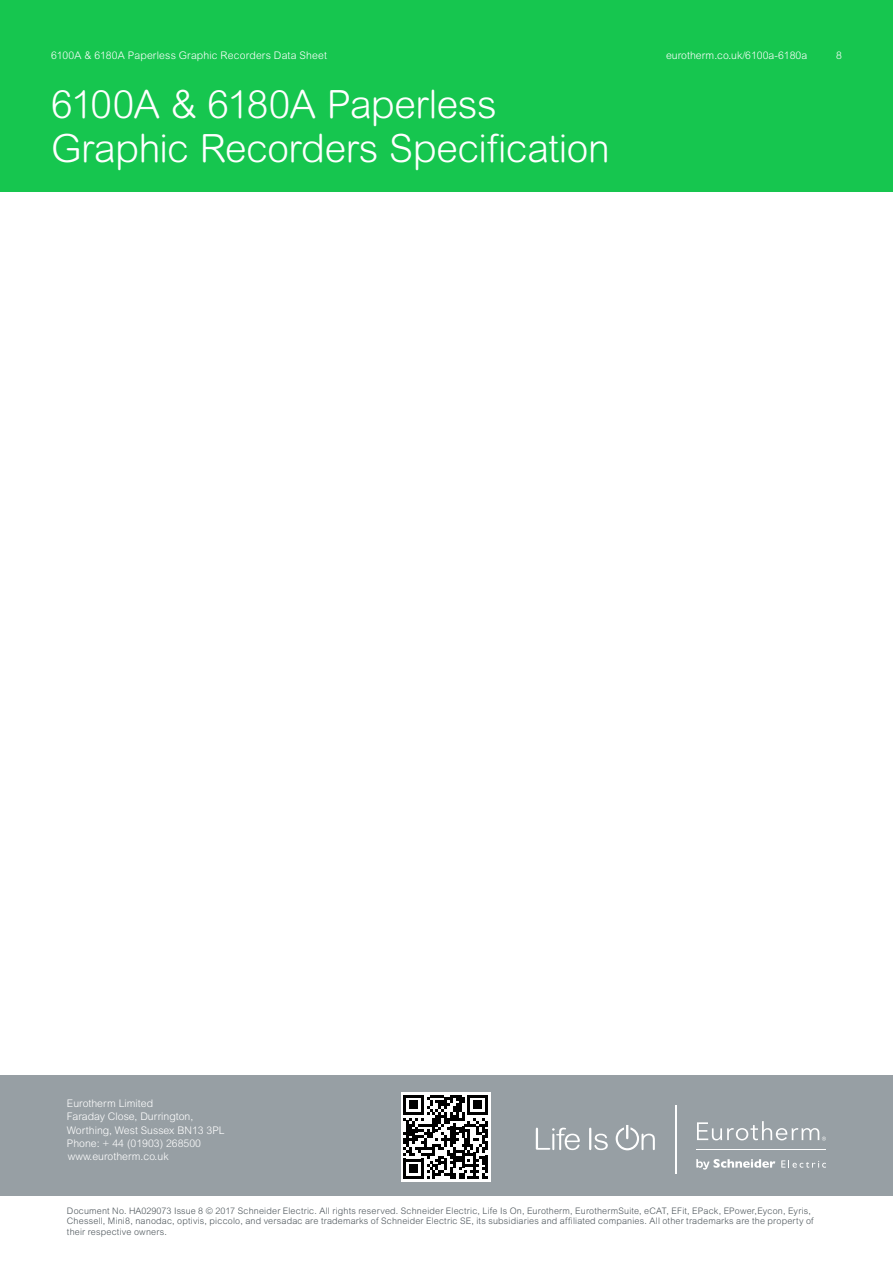
<style>
.page{position:relative;width:893px;height:1263px;background:#fff}
.page>*{position:absolute;margin:0;border:0;box-sizing:border-box;transform-origin:0 0}
.t1{font:300 39px/44.2px "Arial Rounded MT Pro";letter-spacing:-.01em;color:#fff}
.t2{font:300 10.5px/13.4px "Arial MT Std";color:#fff}
.t3{font:300 10.5px "Arial Rounded MT Pro";letter-spacing:.015em;color:#fff}
.t4{font:300 9px/10.5px "Arial MT Std";letter-spacing:.02em;color:#4d555b}
</style>
<div class="page">
<div style="left:0;top:0;width:893px;height:191px;background:#16c64f"></div>
<div style="left:0;top:1076px;width:893px;height:120px;background:#979fa4"></div>
<svg style="left:536px;top:1128px;width:44px;height:22px"></svg>
<svg style="left:589px;top:1128px;width:19px;height:22px"></svg>
<svg style="left:616px;top:1125px;width:39px;height:25px"></svg>
<hr style="left:675px;top:1105px;width:1px;height:68px;background:#fff">
<svg style="left:696px;top:1159px;width:79px;height:10px"></svg>
<svg style="left:781px;top:1160px;width:45px;height:8px"></svg>
<hr style="left:696px;top:1149px;width:130px;height:1px;background:#fff">
<svg style="left:697px;top:1121px;width:129px;height:19px"></svg>
<div style="left:401px;top:1092px;width:89px;height:90px;background:#fff"></div>
<svg style="left:403px;top:1095px;width:85px;height:84px"></svg>
<p class="t3" style="left:51px;top:49px;width:277px">6100A &amp; 6180A Paperless Graphic Recorders Data Sheet</p>
<p class="t2" style="left:666px;top:48px;width:143px">eurotherm.co.uk/6100a-6180a</p>
<p class="t3" style="left:836px;top:49px;width:7px">8</p>
<h1 class="t1" style="left:51px;top:84px;width:560px">6100A &amp; 6180A Paperless<br>Graphic Recorders Specification</h1>
<p class="t2" style="left:67px;top:1096px;width:159px">Eurotherm Limited<br>Faraday Close, Durrington,<br>Worthing, West Sussex BN13 3PL<br>Phone: + 44 (01903) 268500 www.eurotherm.co.uk</p>
<p class="t4" style="left:67px;top:1205px;width:748px">Document No. HA029073 Issue 8 © 2017 Schneider Electric. All rights reserved. Schneider Electric, Life Is On, Eurotherm, EurothermSuite, eCAT, EFit, EPack, EPower,Eycon, Eyris,<br>Chessell, Mini8, nanodac, optivis, piccolo, and versadac are trademarks of Schneider Electric SE, its subsidiaries and affiliated companies. All other trademarks are the property of their respective owners.</p>
</div>
